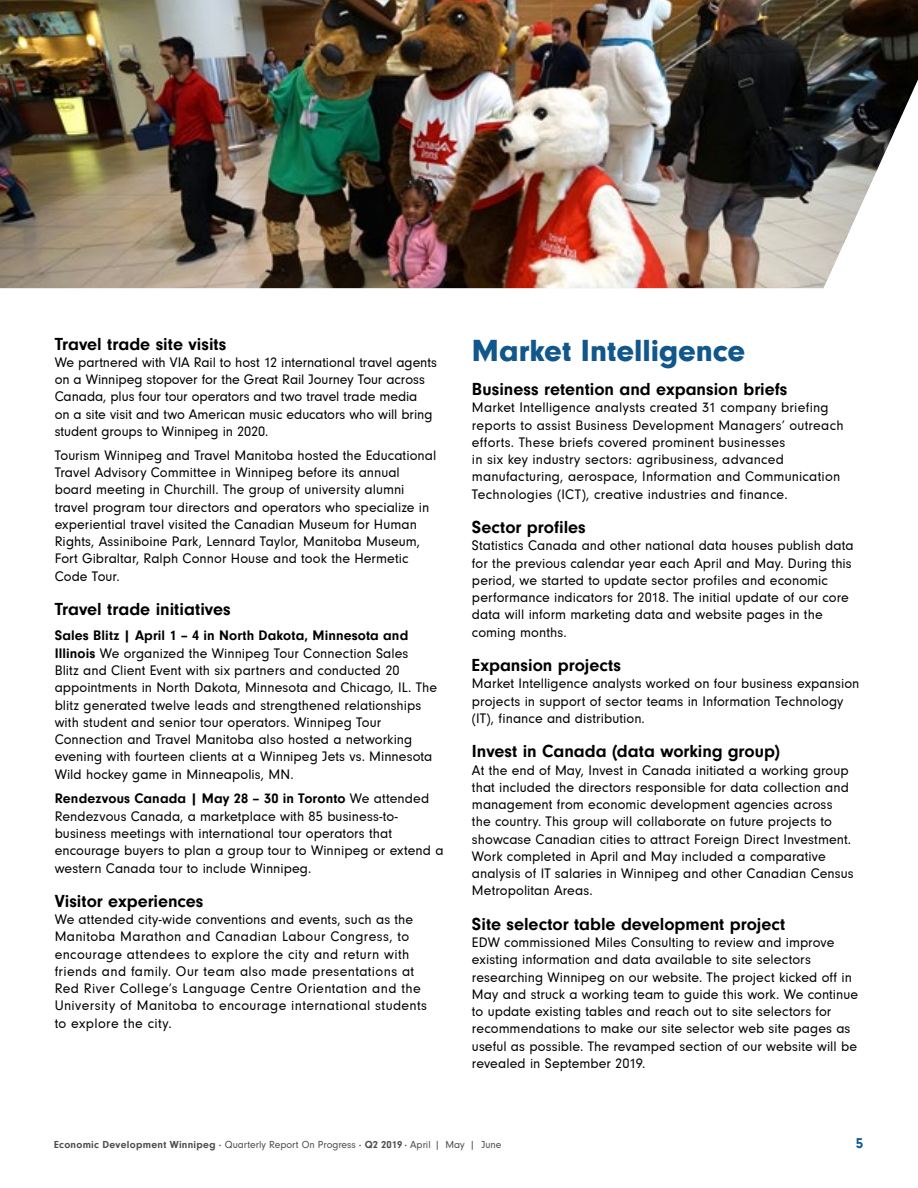
<style>
.page{position:relative;width:918px;height:1188px;background:#fff}
.page>*{position:absolute;margin:0;border:0;box-sizing:border-box;transform-origin:0 0}
.t1{font:900 31.5px "Neuzeit Gro";color:#11578c}
.t2{font:700 18px "Neuzeit Gro";color:#000}
.t3{font:700 15px "Neuzeit Gro";color:#11578c}
.t4{font:14.25px/17.2px "Neuzeit Gro";letter-spacing:.005em;color:#000}
.t5{font:14.25px/17.2px "Neuzeit Gro";letter-spacing:.025em;color:#000}
.t6{font:10.5px "Neuzeit Gro";color:#4d4d4f}
.s1{font-weight:700}
</style>
<div class="page">
<img style="left:0;top:0;width:918px;height:288px">
<p class="t2" style="left:55px;top:334px;width:173px">Travel trade site visits</p>
<p class="t4" style="left:55px;top:354px;width:384px">We partnered with VIA Rail to host 12 international travel agents on a Winnipeg stopover for the Great Rail Journey Tour across Canada, plus four tour operators and two travel trade media<br>on a site visit and two American music educators who will bring student groups to Winnipeg in 2020.</p>
<p class="t4" style="left:55px;top:447px;width:383px">Tourism Winnipeg and Travel Manitoba hosted the Educational Travel Advisory Committee in Winnipeg before its annual board meeting in Churchill. The group of university alumni travel program tour directors and operators who specialize in experiential travel visited the Canadian Museum for Human Rights, Assiniboine Park, Lennard Taylor, Manitoba Museum, Fort Gibraltar, Ralph Connor House and took the Hermetic Code Tour.</p>
<p class="t2" style="left:55px;top:599px;width:177px">Travel trade initiatives</p>
<p class="t4" style="left:55px;top:627px;width:384px"><span class="s1">Sales Blitz | April 1 – 4 in North Dakota, Minnesota and Illinois</span> We organized the Winnipeg Tour Connection Sales<br>Blitz and Client Event with six partners and conducted 20 appointments in North Dakota, Minnesota and Chicago, IL. The blitz generated twelve leads and strengthened relationships with student and senior tour operators. Winnipeg Tour Connection and Travel Manitoba also hosted a networking evening with fourteen clients at a Winnipeg Jets vs. Minnesota Wild hockey game in Minneapolis, MN.</p>
<p class="t4" style="left:55px;top:790px;width:390px"><span class="s1">Rendezvous Canada | May 28 – 30 in Toronto</span> We attended Rendezvous Canada, a marketplace with 85 business-to&shy;business meetings with international tour operators that encourage buyers to plan a group tour to Winnipeg or extend a western Canada tour to include Winnipeg.</p>
<p class="t2" style="left:55px;top:891px;width:150px">Visitor experiences</p>
<p class="t5" style="left:55px;top:911px;width:374px">We attended city-wide conventions and events, such as the Manitoba Marathon and Canadian Labour Congress, to encourage attendees to explore the city and return with friends and family. Our team also made presentations at Red River College’s Language Centre Orientation and the University of Manitoba to encourage international students to explore the city.</p>
<h1 class="t1" style="left:472px;top:332px;width:275px">Market Intelligence</h1>
<p class="t2" style="left:472px;top:379px;width:317px">Business retention and expansion briefs</p>
<p class="t4" style="left:472px;top:399px;width:373px">Market Intelligence analysts created 31 company briefing reports to assist Business Development Managers’ outreach efforts. These briefs covered prominent businesses<br>in six key industry sectors: agribusiness, advanced manufacturing, aerospace, Information and Communication Technologies (ICT), creative industries and finance.</p>
<p class="t2" style="left:472px;top:517px;width:115px">Sector profiles</p>
<p class="t4" style="left:472px;top:537px;width:383px">Statistics Canada and other national data houses publish data for the previous calendar year each April and May. During this period, we started to update sector profiles and economic performance indicators for 2018. The initial update of our core data will inform marketing data and website pages in the coming months.</p>
<p class="t2" style="left:472px;top:655px;width:151px">Expansion projects</p>
<p class="t4" style="left:472px;top:675px;width:389px">Market Intelligence analysts worked on four business expansion projects in support of sector teams in Information Technology (IT), finance and distribution.</p>
<p class="t2" style="left:472px;top:741px;width:310px">Invest in Canada (data working group)</p>
<p class="t4" style="left:472px;top:761px;width:383px">At the end of May, Invest in Canada initiated a working group that included the directors responsible for data collection and management from economic development agencies across the country. This group will collaborate on future projects to showcase Canadian cities to attract Foreign Direct Investment.<br>Work completed in April and May included a comparative analysis of IT salaries in Winnipeg and other Canadian Census Metropolitan Areas.</p>
<p class="t2" style="left:472px;top:914px;width:315px">Site selector table development project</p>
<p class="t4" style="left:472px;top:934px;width:388px">EDW commissioned Miles Consulting to review and improve existing information and data available to site selectors researching Winnipeg on our website. The project kicked off in May and struck a working team to guide this work. We continue to update existing tables and reach out to site selectors for recommendations to make our site selector web site pages as useful as possible. The revamped section of our website will be revealed in September 2019.</p>
<p class="t6" style="left:54px;top:1139px;width:449px"><span class="s1">Economic Development Winnipeg ·</span> Quarterly Report On Progress <span class="s1">· Q2 2019 ·</span> April | May | June</p>
<p class="t3" style="left:856px;top:1134px;width:9px">5</p>
</div>
